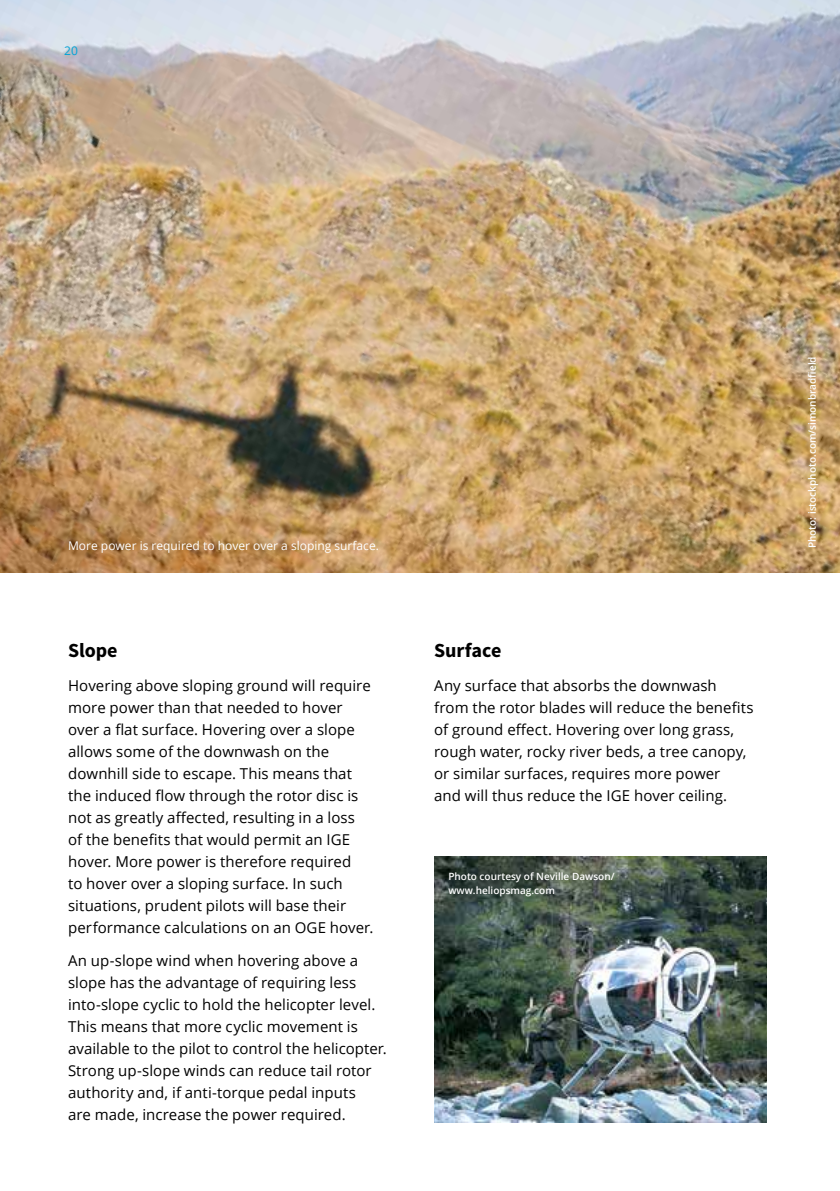
<style>
.page{position:relative;width:840px;height:1191px;background:#fff}
.page>*{position:absolute;margin:0;border:0;box-sizing:border-box;transform-origin:0 0}
.t1{font:700 20px "Source Sans Pro";letter-spacing:-.005em;color:#000}
.t2{font:15px/22px "Open Sans";letter-spacing:.005em;color:#000}
.t3{font:12px "Open Sans";color:#fff}
.t4{font:12px "Open Sans";color:#00a3d7}
.t5{font:600 10px/14px "Open Sans";color:#fff}
</style>
<div class="page">
<img style="left:0;top:0;width:839px;height:573px">
<img style="left:434px;top:856px;width:331px;height:267px">
<p class="t4" style="left:64px;top:42px;width:15px">20</p>
<p class="t3" style="left:68px;top:537px;width:312px">More power is required to hover over a sloping surface.</p>
<h1 class="t1" style="left:68px;top:638px;width:51px">Slope</h1>
<p class="t2" style="left:68px;top:674px;width:306px">Hovering above sloping ground will require more power than that needed to hover over a flat surface. Hovering over a slope allows some of the downwash on the downhill side to escape. This means that the induced flow through the rotor disc is not as greatly affected, resulting in a loss<br>of the benefits that would permit an IGE hover. More power is therefore required<br>to hover over a sloping surface. In such situations, prudent pilots will base their performance calculations on an OGE hover.</p>
<p class="t2" style="left:68px;top:949px;width:320px">An up-slope wind when hovering above a slope has the advantage of requiring less into-slope cyclic to hold the helicopter level.<br>This means that more cyclic movement is available to the pilot to control the helicopter.<br>Strong up-slope winds can reduce tail rotor authority and, if anti-torque pedal inputs<br>are made, increase the power required.</p>
<h1 class="t1" style="left:434px;top:638px;width:69px">Surface</h1>
<p class="t2" style="left:434px;top:674px;width:321px">Any surface that absorbs the downwash from the rotor blades will reduce the benefits of ground effect. Hovering over long grass, rough water, rocky river beds, a tree canopy, or similar surfaces, requires more power<br>and will thus reduce the IGE hover ceiling.</p>
<p class="t5" style="left:448px;top:869px;width:168px">Photo courtesy of Neville Dawson/ www.heliopsmag.com</p>
<p class="t5" style="left:804px;top:548px;width:193px;rotate:-90deg">Photo: istockphoto.com/simonbradfield</p>
</div>
